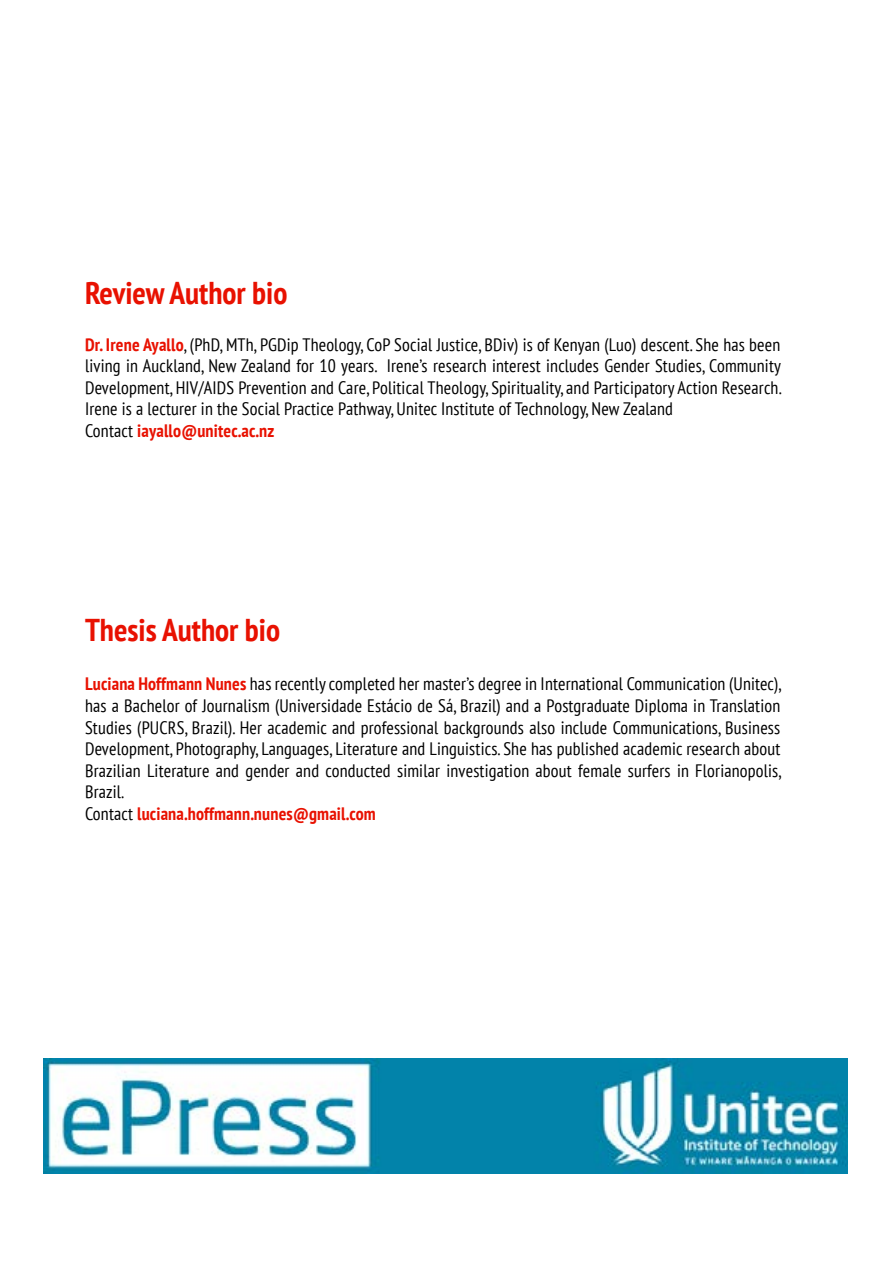
<style>
.page{position:relative;width:893px;height:1263px;background:#fff}
.page>*{position:absolute;margin:0;border:0;box-sizing:border-box;transform-origin:0 0}
.t1{font:700 condensed 31.5px "PT Sans";color:#e81101}
.Body_copy{font:condensed 18px/21.6px "PT Sans";letter-spacing:.01em;color:#000;text-align:justify}
.Body_copy-2{font:700 condensed 18px "PT Sans";letter-spacing:.01em;color:#e81101}
.s1{font-weight:700;color:#e81101}
.s2{font-weight:400;color:#000}
</style>
<div class="page">
<img style="left:44px;top:1059px;width:803px;height:115px">
<p class="t1" style="left:85px;top:272px;width:204px">Review Author bio</p>
<p class="Body_copy" style="left:85px;top:333px;width:698px"><span class="s1">Dr. Irene Ayallo</span>, (PhD, MTh, PGDip Theology, CoP Social Justice, BDiv) is of Kenyan (Luo) descent. She has been living in Auckland, New Zealand for 10 years. Irene’s research interest includes Gender Studies, Community Development, HIV/AIDS Prevention and Care, Political Theology, Spirituality, and Participatory Action Research.<br>Irene is a lecturer in the Social Practice Pathway, Unitec Institute of Technology, New Zealand</p>
<p class="Body_copy-2" style="left:85px;top:419px;width:191px"><span class="s2">Contact</span> iayallo@unitec.ac.nz</p>
<p class="t1" style="left:85px;top:609px;width:196px">Thesis Author bio</p>
<p class="Body_copy" style="left:85px;top:673px;width:698px"><span class="s1">Luciana Hoffmann Nunes</span> has recently completed her master’s degree in International Communication (Unitec), has a Bachelor of Journalism (Universidade Estácio de Sá, Brazil) and a Postgraduate Diploma in Translation Studies (PUCRS, Brazil). Her academic and professional backgrounds also include Communications, Business Development, Photography, Languages, Literature and Linguistics. She has published academic research about Brazilian Literature and gender and conducted similar investigation about female surfers in Florianopolis, Brazil.</p>
<p class="Body_copy-2" style="left:85px;top:802px;width:292px"><span class="s2">Contact</span> luciana.hoffmann.nunes@gmail.com</p>
</div>
